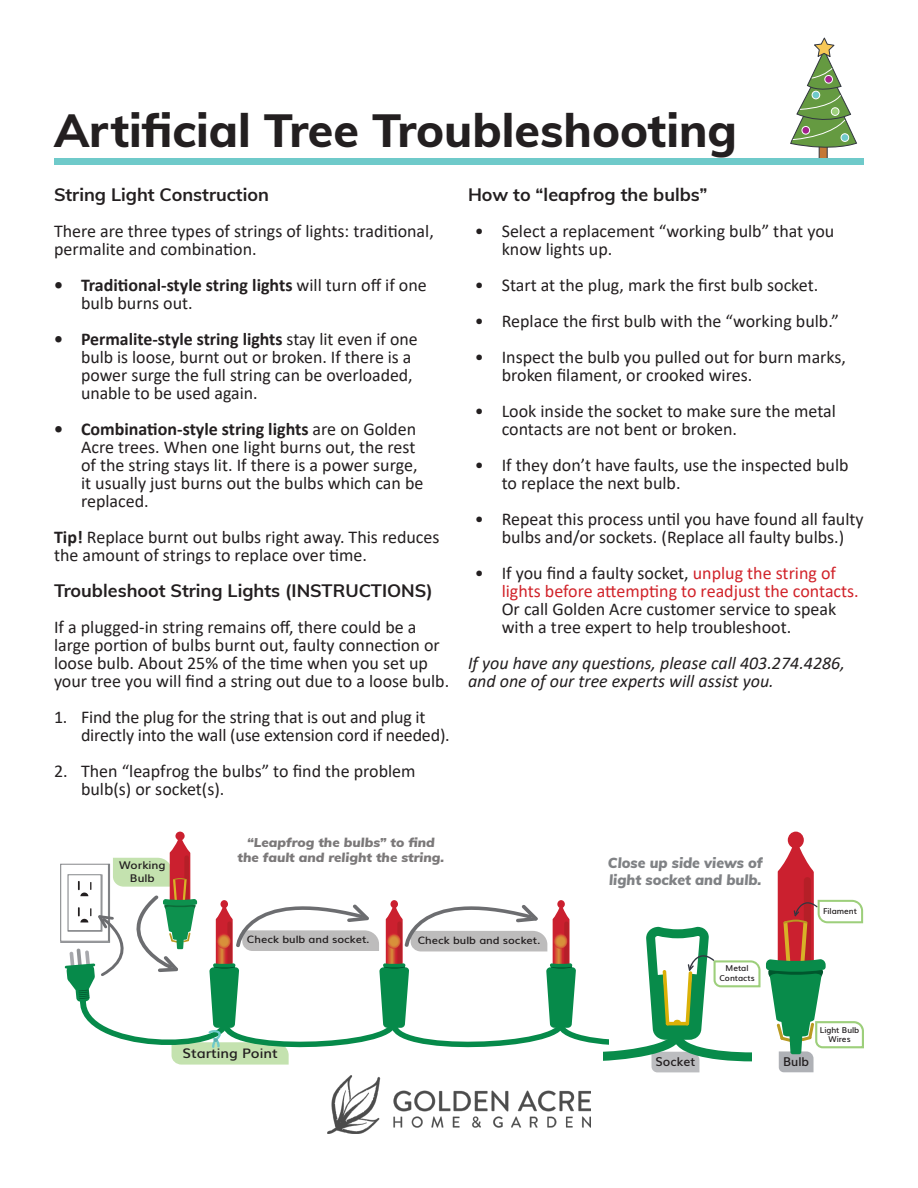
<style>
.page{position:relative;width:918px;height:1188px;background:#fff}
.page>*{position:absolute;margin:0;border:0;box-sizing:border-box;transform-origin:0 0}
.t1{font:800 46.5px "Muli";color:#231f20}
.t2{font:18px/18px "Calibri";color:#231f20}
.t3{font:italic 18px/18px "Calibri";color:#231f20}
.t4{font:700 18px/18px "Calibri";color:#231f20}
.t5{font:700 18px "Muli";color:#231f20}
.t6{font:italic 900 14.25px "Muli";color:#808285}
.t7{font:600 13.2px "Muli";color:#231f20;scale:1.08 1}
.t8{font:italic 900 12.45px/15px "Muli";color:rgb(35 31 32/.6);text-align:center;scale:1.08 1}
.t9{font:600 12.15px "Muli";color:#231f20}
.t10{font:600 10.65px/12.8px "Muli";color:#231f20;text-align:center;scale:1.08 1}
.t11{font:600 10.2px "Muli";color:#231f20;scale:1.08 1}
.t12{font:600 8.1px/9.8px "Muli";color:#231f20;text-align:center}
.s1{font-weight:400}
.s2{font-weight:700}
.s3{font-family:"Muli";font-weight:700}
.s4{color:#d1232a}
</style>
<div class="page">
<img style="left:328px;top:1075px;width:262px;height:59px">
<div style="left:60px;top:864px;width:49px;height:78px;border:1px solid #808285"></div>
<hr style="left:60px;top:942px;width:50px;height:1px;background:#808285">
<div style="left:819px;top:145px;width:8px;height:14px;background:#c47837;border:1px solid #323640"></div>
<svg style="left:790px;top:37px;width:67px;height:115px"></svg>
<div style="left:54px;top:158px;width:810px;height:7px;background:#6fcaca"></div>
<svg style="left:65px;top:832px;width:799px;height:240px"></svg>
<p class="t1" style="left:54px;top:96px;width:685px">Artificial Tree Troubleshooting</p>
<p class="t5" style="left:54px;top:182px;width:216px">String Light Construction</p>
<p class="t2" style="left:54px;top:222px;width:381px">There are three types of strings of lights: traditional, permalite and combination.</p>
<p class="t4" style="left:81px;top:276px;width:347px;text-indent:-27px">• Traditional-style string lights <span class="s1">will turn off if one bulb burns out.</span></p>
<p class="t2" style="left:81px;top:330px;width:338px;text-indent:-27px"><span class="s2">• Permalite-style string lights</span> stay lit even if one bulb is loose, burnt out or broken. If there is a power surge the full string can be overloaded, unable to be used again.</p>
<p class="t2" style="left:81px;top:420px;width:344px;text-indent:-27px"><span class="s2">• Combination-style string lights</span> are on Golden Acre trees. When one light burns out, the rest of the string stays lit. If there is a power surge, it usually just burns out the bulbs which can be replaced.</p>
<p class="t2" style="left:54px;top:528px;width:387px"><span class="s2">Tip!</span> Replace burnt out bulbs right away. This reduces the amount of strings to replace over time.</p>
<p class="t2" style="left:54px;top:573px;width:380px;line-height:36px"><span class="s3">Troubleshoot String Lights (INSTRUCTIONS)<br></span>If a plugged-in string remains off, there could be a</p>
<p class="t2" style="left:54px;top:636px;width:397px">large portion of bulbs burnt out, faulty connection or loose bulb. About 25% of the time when you set up your tree you will find a string out due to a loose bulb.</p>
<p class="t2" style="left:81px;top:708px;width:370px;text-indent:-27px">1. Find the plug for the string that is out and plug it directly into the wall (use extension cord if needed).</p>
<p class="t2" style="left:81px;top:762px;width:336px;text-indent:-27px">2. Then “leapfrog the bulbs” to find the problem bulb(s) or socket(s).</p>
<p class="t10" style="left:119px;top:858px;width:45px">Working<br>Bulb</p>
<p class="t8" style="left:238px;top:834px;width:193px">“Leapfrog the bulbs” to find the fault and relight the string.</p>
<p class="t5" style="left:468px;top:182px;width:241px">How to “leapfrog the bulbs”</p>
<p class="t2" style="left:502px;top:222px;width:334px;text-indent:-27px">• Select a replacement “working bulb” that you know lights up.</p>
<p class="t2" style="left:475px;top:276px;width:345px">• Start at the plug, mark the first bulb socket.</p>
<p class="t2" style="left:475px;top:312px;width:366px">• Replace the first bulb with the “working bulb.”</p>
<p class="t2" style="left:502px;top:348px;width:346px;text-indent:-27px">• Inspect the bulb you pulled out for burn marks, broken filament, or crooked wires.</p>
<p class="t2" style="left:502px;top:402px;width:336px;text-indent:-27px">• Look inside the socket to make sure the metal contacts are not bent or broken.</p>
<p class="t2" style="left:502px;top:456px;width:348px;text-indent:-27px">• If they don’t have faults, use the inspected bulb to replace the next bulb.</p>
<p class="t2" style="left:475px;top:510px;width:390px;text-align:center">• Repeat this process until you have found all faulty bulbs and/or sockets. (Replace all faulty bulbs.)</p>
<p class="t2" style="left:502px;top:564px;width:359px;text-indent:-27px">• If you find a faulty socket, <span class="s4">unplug the string of lights before attempting to readjust the contacts.<br></span>Or call Golden Acre customer service to speak with a tree expert to help troubleshoot.</p>
<p class="t3" style="left:468px;top:653px;width:378px">If you have any questions, please call 403.274.4286, and one of our tree experts will assist you.</p>
<p class="t6" style="left:608px;top:852px;width:156px">Close up side views of</p>
<p class="t6" style="left:609px;top:869px;width:154px">light socket and bulb.</p>
<p class="t12" style="left:823px;top:906px;width:35px">Filament</p>
<p class="t11" style="left:247px;top:931px;width:115px">Check bulb and socket.</p>
<p class="t11" style="left:418px;top:932px;width:115px">Check bulb and socket.</p>
<p class="t7" style="left:182px;top:1042px;width:90px">Starting Point</p>
<p class="t12" style="left:719px;top:963px;width:37px">Metal<br>Contacts</p>
<p class="t9" style="left:656px;top:1052px;width:41px">Socket</p>
<p class="t9" style="left:783px;top:1052px;width:28px">Bulb</p>
<p class="t12" style="left:820px;top:1024px;width:41px">Light Bulb<br>Wires</p>
</div>
